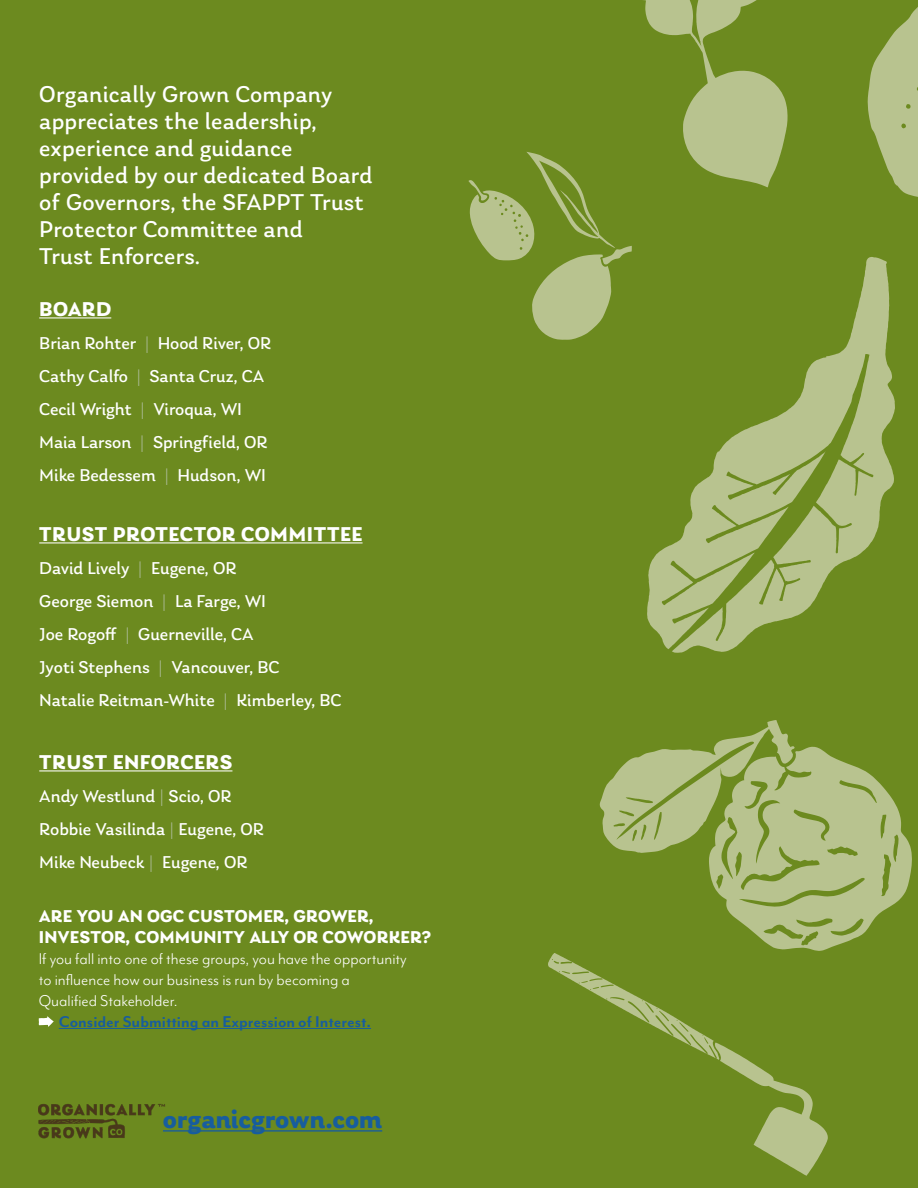
<style>
.page{position:relative;width:918px;height:1188px;background:#6c8a1f}
.page>*{position:absolute;margin:0;border:0;box-sizing:border-box;transform-origin:0 0}
.t1{font:700 27px "Laca";color:#175d9e}
.Body{font:24px/27px "Laca";letter-spacing:.01em;color:#fff}
.t2{font:700 21px "Laca";letter-spacing:.02em;color:#fff}
.t3{font:18px "Laca";color:#fff}
.t4{font:18px/21px "Mr Eaves Mod OT";color:#fff}
.t5{font:700 18px/21px "Laca";letter-spacing:.01em;color:#fff}
.t6{font:700 18px "Mr Eaves Mod OT";color:#175d9e}
.s1{font-weight:300;color:#b0be9e}
</style>
<div class="page">
<svg style="left:868px;top:7px;width:50px;height:190px"></svg>
<svg style="left:548px;top:720px;width:364px;height:456px"></svg>
<svg style="left:647px;top:257px;width:248px;height:396px"></svg>
<svg style="left:469px;top:0;width:319px;height:340px"></svg>
<hr style="left:39px;top:317px;width:72px;height:1px;background:#fff">
<hr style="left:39px;top:542px;width:324px;height:1px;background:#fff">
<hr style="left:39px;top:770px;width:193px;height:1px;background:#fff">
<hr style="left:163px;top:1130px;width:219px;height:2px;background:#175d9e">
<hr style="left:59px;top:1028px;width:312px;height:1px;background:#175d9e">
<svg style="left:39px;top:1016px;width:15px;height:11px"></svg>
<img style="left:39px;top:1104px;width:138px;height:35px">
<p class="Body" style="left:39px;top:81px;width:335px">Organically Grown Company appreciates the leadership, experience and guidance provided by our dedicated Board of Governors, the SFAPPT Trust<br>Protector Committee and<br>Trust Enforcers.</p>
<p class="t2" style="left:39px;top:296px;width:74px">BOARD</p>
<p class="t3" style="left:39px;top:333px;width:234px">Brian Rohter <span class="s1">|</span> Hood River, OR</p>
<p class="t3" style="left:39px;top:366px;width:227px">Cathy Calfo <span class="s1">|</span> Santa Cruz, CA</p>
<p class="t3" style="left:39px;top:399px;width:204px">Cecil Wright <span class="s1">|</span> Viroqua, WI</p>
<p class="t3" style="left:39px;top:432px;width:230px">Maia Larson <span class="s1">|</span> Springfield, OR</p>
<p class="t3" style="left:39px;top:465px;width:228px">Mike Bedessem <span class="s1">|</span> Hudson, WI</p>
<p class="t2" style="left:39px;top:521px;width:325px">TRUST PROTECTOR COMMITTEE</p>
<p class="t3" style="left:39px;top:558px;width:199px">David Lively <span class="s1">|</span> Eugene, OR</p>
<p class="t3" style="left:39px;top:591px;width:228px">George Siemon <span class="s1">|</span> La Farge, WI</p>
<p class="t3" style="left:39px;top:624px;width:216px">Joe Rogoff <span class="s1">|</span> Guerneville, CA</p>
<p class="t3" style="left:39px;top:657px;width:242px">Jyoti Stephens <span class="s1">|</span> Vancouver, BC</p>
<p class="t3" style="left:39px;top:690px;width:304px">Natalie Reitman-White <span class="s1">|</span> Kimberley, BC</p>
<p class="t2" style="left:39px;top:749px;width:195px">TRUST ENFORCERS</p>
<p class="t3" style="left:39px;top:786px;width:194px">Andy Westlund <span class="s1">|</span> Scio, OR</p>
<p class="t3" style="left:39px;top:819px;width:226px">Robbie Vasilinda <span class="s1">|</span> Eugene, OR</p>
<p class="t3" style="left:39px;top:852px;width:210px">Mike Neubeck <span class="s1">|</span> Eugene, OR</p>
<p class="t5" style="left:39px;top:905px;width:394px">ARE YOU AN OGC CUSTOMER, GROWER,<br>INVESTOR, COMMUNITY ALLY OR COWORKER?</p>
<p class="t4" style="left:39px;top:948px;width:370px">If you fall into one of these groups, you have the opportunity to influence how our business is run by becoming a<br>Qualified Stakeholder.</p>
<p class="t6" style="left:59px;top:1011px;width:314px">Consider Submitting an Expression of Interest.</p>
<p class="t1" style="left:163px;top:1103px;width:221px">organicgrown.com</p>
</div>
